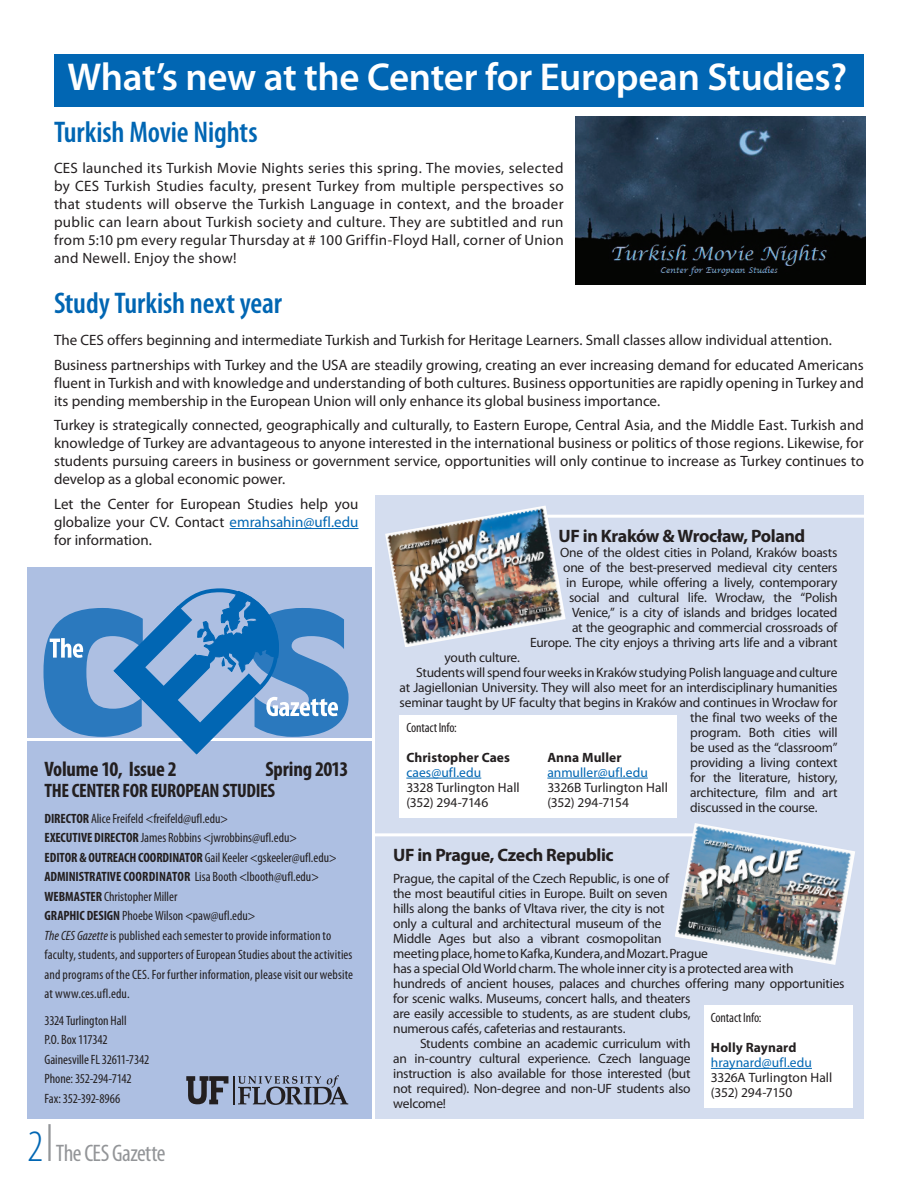
<style>
.page{position:relative;width:918px;height:1188px;background:#fff}
.page>*{position:absolute;margin:0;border:0;box-sizing:border-box;transform-origin:0 0}
.t1{font:600 39px "Myriad Pro";letter-spacing:-.01em;color:#fff}
.t2{font:600 condensed 30px "Myriad Pro";letter-spacing:-.005em;color:#0166b3}
.t3{font:condensed 24px "Myriad Pro";letter-spacing:-.025em;color:#939598}
.t4{font:700 condensed 21px "Myriad Pro";letter-spacing:-.01em;color:#231f20}
.t5{font:700 condensed 19.5px "Myriad Pro";letter-spacing:-.02em;color:#231f20}
.t6{font:700 18px "Myriad Pro";letter-spacing:-.025em;color:#231f20}
.t7{font:15px/18px "Myriad Pro";color:#231f20;text-align:justify}
.t8{font:13.5px/15px "Myriad Pro";letter-spacing:-.015em;color:#231f20;text-align:right}
.t9{font:condensed 13.5px/19.5px "Myriad Pro";letter-spacing:.005em;color:#231f20}
.t10{font:13.5px "Myriad Pro";letter-spacing:.005em;color:#0166b3}
.t11{font:700 13.5px "Myriad Pro";letter-spacing:.005em;color:#231f20}
.t12{font:condensed 13.5px "Myriad Pro";letter-spacing:-.015em;color:#231f20}
.s1{color:#0166b3}
.s2{font-weight:700}
.s3{font-style:italic}
.s4{font-weight:300;font-size:45px;color:#0166b3}
</style>
<div class="page">
<div style="left:27px;top:567px;width:347px;height:552px;background:#adbfe2"></div>
<hr style="left:18px;top:738px;width:362px;height:3px;background:#fff">
<svg style="left:186px;top:1075px;width:162px;height:30px"></svg>
<svg style="left:43px;top:588px;width:306px;height:166px"></svg>
<div style="left:54px;top:54px;width:810px;height:53px;background:#0166b3"></div>
<img style="left:576px;top:116px;width:289px;height:169px">
<div style="left:375px;top:496px;width:489px;height:623px;background:#d4ddef"></div>
<hr style="left:372px;top:833px;width:339px;height:3px;background:#fff">
<div style="left:400px;top:715px;width:277px;height:103px;background:#fff"></div>
<hr style="left:406px;top:778px;width:75px;height:1px;background:#0166b3">
<hr style="left:547px;top:778px;width:101px;height:1px;background:#0166b3">
<div style="left:704px;top:1005px;width:148px;height:103px;background:#fff"></div>
<hr style="left:711px;top:1068px;width:101px;height:1px;background:#0166b3">
<img style="left:675px;top:823px;width:180px;height:142px">
<hr style="left:519px;top:515px;width:346px;height:3px;background:#fff">
<img style="left:385px;top:506px;width:181px;height:141px">
<hr style="left:372px;top:489px;width:3px;height:636px;background:#fff">
<hr style="left:230px;top:528px;width:129px;height:1px;background:#0166b3">
<hr style="left:48px;top:1124px;width:3px;height:37px;background:#939598">
<h1 class="t1" style="left:68px;top:52px;width:781px">What’s new at the Center for European Studies?</h1>
<h2 class="t2" style="left:54px;top:113px;width:205px">Turkish Movie Nights</h2>
<p class="t7" style="left:54px;top:159px;width:511px">CES launched its Turkish Movie Nights series this spring. The movies, selected by CES Turkish Studies faculty, present Turkey from multiple perspectives so that students will observe the Turkish Language in context, and the broader public can learn about Turkish society and culture. They are subtitled and run from 5:10 pm every regular Thursday at # 100 Griffin-Floyd Hall, corner of Union and Newell. Enjoy the show!</p>
<h2 class="t2" style="left:54px;top:285px;width:230px">Study Turkish next year</h2>
<p class="t7" style="left:54px;top:327px;width:811px;line-height:24.8px">The CES offers beginning and intermediate Turkish and Turkish for Heritage Learners. Small classes allow individual attention.<br>Business partnerships with Turkey and the USA are steadily growing, creating an ever increasing demand for educated Americans</p>
<p class="t7" style="left:54px;top:373px;width:811px">fluent in Turkish and with knowledge and understanding of both cultures. Business opportunities are rapidly opening in Turkey and its pending membership in the European Union will only enhance its global business importance.</p>
<p class="t7" style="left:54px;top:416px;width:811px">Turkey is strategically connected, geographically and culturally, to Eastern Europe, Central Asia, and the Middle East. Turkish and knowledge of Turkey are advantageous to anyone interested in the international business or politics of those regions. Likewise, for students pursuing careers in business or government service, opportunities will only continue to increase as Turkey continues to develop as a global economic power.</p>
<p class="t7" style="left:54px;top:495px;width:306px">Let the Center for European Studies help you globalize your CV. Contact <span class="s1">emrahsahin@ufl.edu </span>for information.</p>
<h3 class="t6" style="left:559px;top:524px;width:248px">UF in Kraków &amp; Wrocław, Poland</h3>
<p class="t8" style="left:530px;top:545px;width:309px">One of the oldest cities in Poland, Kraków boasts<br>one of the best-preserved medieval city centers<br>in Europe, while offering a lively, contemporary<br>social and cultural life. Wrocław, the “Polish Venice,” is a city of islands and bridges located<br>at the geographic and commercial crossroads of Europe. The city enjoys a thriving arts life and a vibrant</p>
<h3 class="t4" style="left:45px;top:755px;width:134px">Volume 10, Issue 2</h3>
<h3 class="t4" style="left:266px;top:755px;width:84px">Spring 2013</h3>
<h3 class="t5" style="left:45px;top:778px;width:232px">THE CENTER FOR EUROPEAN STUDIES</h3>
<p class="t9" style="left:45px;top:808px;width:294px"><span class="s2">DIRECTOR</span> Alice Freifeld &lt;freifeld@ufl.edu&gt;<br><span class="s2">EXECUTIVE DIRECTOR</span> James Robbins &lt;jwrobbins@ufl.edu&gt;<br><span class="s2">EDITOR &amp; OUTREACH COORDINATOR</span> Gail Keeler &lt;gskeeler@ufl.edu&gt; <span class="s2">ADMINISTRATIVE Coordinator</span></p>
<p class="t9" style="left:195px;top:867px;width:126px">Lisa Booth &lt;lbooth@ufl.edu&gt;</p>
<p class="t9" style="left:45px;top:886px;width:310px"><span class="s2">WEBMASTER</span> Christopher Miller<br><span class="s2">GRAPHIC DESIGN</span> Phoebe Wilson &lt;paw@ufl.edu&gt;<br><span class="s3">The CES Gazette</span> is published each semester to provide information to faculty, students, and supporters of European Studies about the activities and programs of the CES. For further information, please visit our website at www.ces.ufl.edu.</p>
<p class="t9" style="left:45px;top:1010px;width:106px">3324 Turlington Hall<br>P.O. Box 117342<br>Gainesville FL 32611-7342<br>Phone: 352-294-7142<br>Fax: 352-392-8966</p>
<h3 class="t3" style="left:27px;top:1139px;width:140px"><span class="s4">2</span> The CES Gazette</h3>
<p class="t8" style="left:445px;top:650px;width:77px">youth culture.</p>
<p class="t8" style="left:416px;top:665px;width:423px">Students will spend four weeks in Kraków studying Polish language and culture</p>
<p class="t8" style="left:400px;top:680px;width:439px">at Jagiellonian University. They will also meet for an interdisciplinary humanities</p>
<p class="t8" style="left:400px;top:695px;width:439px">seminar taught by UF faculty that begins in Kraków and continues in Wrocław for</p>
<p class="t8" style="left:690px;top:710px;width:149px">the final two weeks of the</p>
<p class="t8" style="left:690px;top:725px;width:149px">program. Both cities will</p>
<p class="t8" style="left:690px;top:740px;width:149px">be used as the “classroom”</p>
<p class="t8" style="left:690px;top:755px;width:149px">providing a living context</p>
<p class="t8" style="left:690px;top:770px;width:149px">for the literature, history,</p>
<p class="t8" style="left:690px;top:785px;width:149px">architecture, film and art</p>
<p class="t8" style="left:690px;top:800px;width:129px">discussed in the course.</p>
<p class="t12" style="left:406px;top:719px;width:52px">Contact Info:</p>
<p class="t11" style="left:406px;top:748px;width:105px">Christopher Caes</p>
<p class="t11" style="left:547px;top:748px;width:76px">Anna Muller</p>
<p class="t10" style="left:406px;top:764px;width:76px">caes@ufl.edu</p>
<p class="t10" style="left:547px;top:764px;width:102px">anmuller@ufl.edu</p>
<p class="t8" style="left:406px;top:779px;width:115px">3328 Turlington Hall</p>
<p class="t8" style="left:547px;top:779px;width:122px">3326B Turlington Hall</p>
<p class="t8" style="left:406px;top:794px;width:83px">(352) 294-7146</p>
<p class="t8" style="left:547px;top:794px;width:83px">(352) 294-7154</p>
<h3 class="t6" style="left:393px;top:843px;width:222px">UF in Prague, Czech Republic</h3>
<p class="t8" style="left:393px;top:871px;width:277px">Prague, the capital of the Czech Republic, is one of</p>
<p class="t8" style="left:393px;top:886px;width:276px">the most beautiful cities in Europe. Built on seven</p>
<p class="t8" style="left:393px;top:901px;width:273px">hills along the banks of Vltava river, the city is not</p>
<p class="t8" style="left:393px;top:916px;width:270px">only a cultural and architectural museum of the</p>
<p class="t8" style="left:393px;top:931px;width:270px">Middle Ages but also a vibrant cosmopolitan</p>
<p class="t8" style="left:393px;top:946px;width:316px">meeting place, home to Kafka, Kundera, and Mozart. Prague</p>
<p class="t8" style="left:393px;top:961px;width:402px">has a special Old World charm. The whole inner city is a protected area with</p>
<p class="t8" style="left:393px;top:976px;width:453px">hundreds of ancient houses, palaces and churches offering many opportunities</p>
<p class="t8" style="left:393px;top:990px;width:299px">for scenic walks. Museums, concert halls, and theaters</p>
<p class="t8" style="left:393px;top:1005px;width:299px">are easily accessible to students, as are student clubs,</p>
<p class="t8" style="left:393px;top:1020px;width:234px">numerous cafés, cafeterias and restaurants.</p>
<p class="t8" style="left:420px;top:1035px;width:272px">Students combine an academic curriculum with</p>
<p class="t8" style="left:393px;top:1050px;width:299px">an in-country cultural experience. Czech language</p>
<p class="t8" style="left:393px;top:1065px;width:299px">instruction is also available for those interested (but</p>
<p class="t8" style="left:393px;top:1080px;width:299px">not required). Non-degree and non-UF students also</p>
<p class="t8" style="left:393px;top:1095px;width:54px">welcome!</p>
<p class="t12" style="left:711px;top:1009px;width:52px">Contact Info:</p>
<p class="t11" style="left:711px;top:1039px;width:87px">Holly Raynard</p>
<p class="t10" style="left:711px;top:1054px;width:103px">hraynard@ufl.edu</p>
<p class="t8" style="left:711px;top:1070px;width:123px;text-align:left">3326A Turlington Hall (352) 294-7150</p>
</div>
